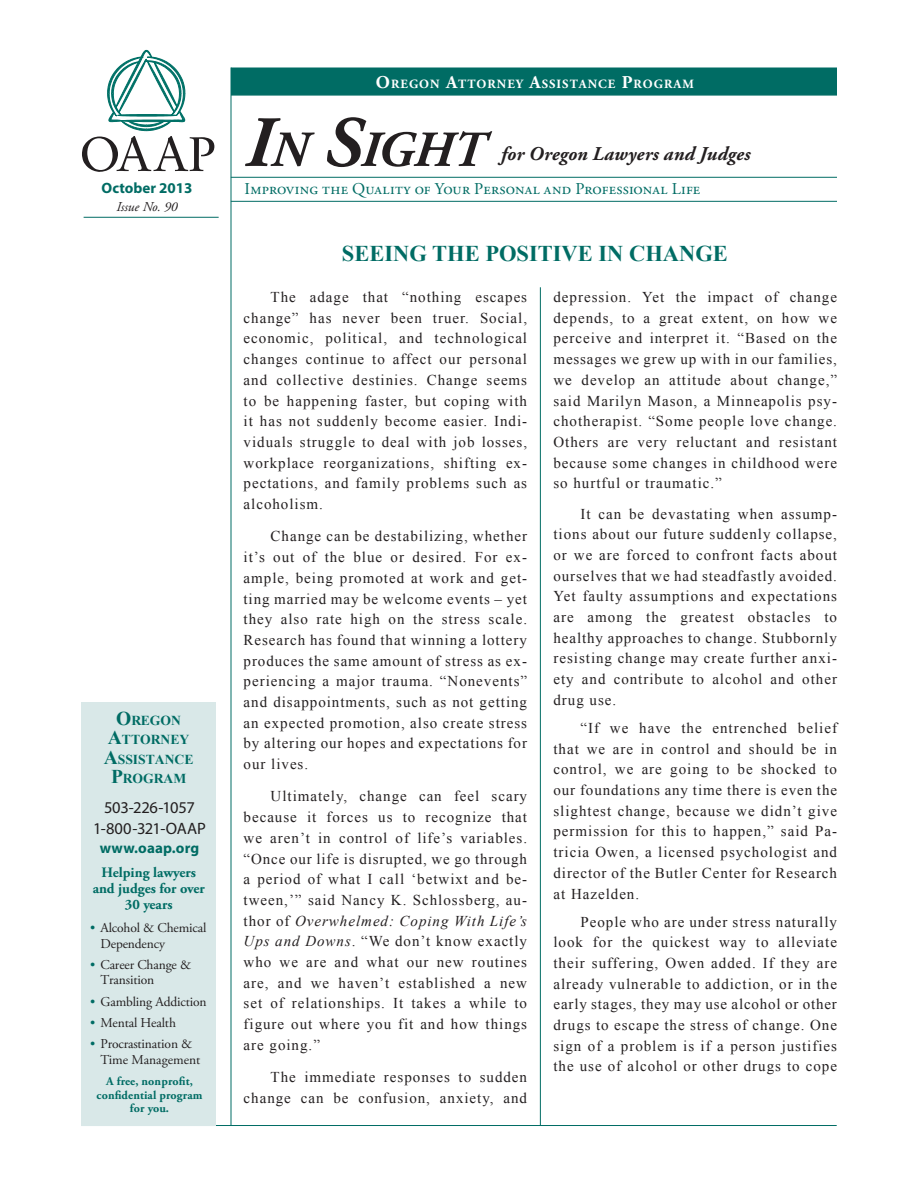
<style>
.page{position:relative;width:918px;height:1188px;background:#fff}
.page>*{position:absolute;margin:0;border:0;box-sizing:border-box;transform-origin:0 0}
.PLF_COVER_HEAD{font:italic 700 50.4px "Adobe Garamond Pro";color:#231f20}
.Story_Head_CAPS{font:700 22.5px "Times New Roman";color:#006c64}
.t1{font:italic 700 19.5px "Adobe Garamond Pro";letter-spacing:.01em;color:#231f20}
.t2{font:16.5px "Adobe Garamond Pro";letter-spacing:.015em;color:#006c64}
.BOX_headline{font:16.5px/21px "Myriad Pro";letter-spacing:-.015em;color:#231f20;text-align:center}
.Body_Text{font:15px/20.7px "Times New Roman";letter-spacing:.065em;color:#231f20;text-align:justify}
.BOX_headline-2{font:700 15px "Myriad Pro";letter-spacing:.005em;color:#006c64}
.DATE{font:700 15px "Myriad Pro";color:#006c64}
.Story_subhead_Green{font:700 14.4px/15.9px "Adobe Garamond Pro";color:#006c64;text-align:center}
.MAST_caps_green{font:700 13.65px/19.5px "Times New Roman";color:#006c64;text-align:center}
.Mast_Bullet{font:13.5px/15.8px "Adobe Garamond Pro";letter-spacing:-.01em;color:#231f20}
.TOC_Issue_No{font:italic 13.5px "Adobe Garamond Pro";color:#231f20}
.t3{font:700 12.6px "Adobe Garamond Pro";letter-spacing:.08em;color:#fff}
.Story_subhead_Green-2{font:700 12px/13.5px "Adobe Garamond Pro";letter-spacing:.01em;color:#006c64;text-align:center}
.s1{font-size:18px}
.s2{font-size:72px}
.s3{font-size:19.5px}
.s4{color:#006c64}
.s5{font-style:italic}
</style>
<div class="page">
<hr style="left:540px;top:287px;width:1px;height:839px;background:#006c64">
<div style="left:231px;top:68px;width:606px;height:28px;background:#006c64;border:2px solid #006c64"></div>
<hr style="left:231px;top:177px;width:606px;height:1px;background:#006c64">
<hr style="left:231px;top:201px;width:606px;height:1px;background:#006c64">
<hr style="left:84px;top:217px;width:135px;height:1px;background:#006c64">
<hr style="left:231px;top:68px;width:1px;height:1058px;background:#006c64">
<hr style="left:81px;top:1125px;width:756px;height:1px;background:#006c64">
<div style="left:81px;top:702px;width:135px;height:423px;background:#d9e8e8"></div>
<svg style="left:82px;top:50px;width:132px;height:122px"></svg>
<p class="t3" style="left:376px;top:77px;width:319px"><span class="s1">O</span>REGON <span class="s1">A</span>TTORNEY <span class="s1">A</span>SSISTANCE <span class="s1">P</span>ROGRAM</p>
<p class="PLF_COVER_HEAD" style="left:245px;top:121px;width:241px"><span class="s2">I</span>n <span class="s2">S</span>ight</p>
<p class="t1" style="left:501px;top:143px;width:251px">for Oregon Lawyers and Judges</p>
<p class="DATE" style="left:102px;top:178px;width:92px">October 2013</p>
<p class="t2" style="left:245px;top:179px;width:457px">Improving the Quality of Your Personal and Professional Life</p>
<p class="TOC_Issue_No" style="left:116px;top:199px;width:63px">Issue No. 90</p>
<p class="MAST_caps_green" style="left:104px;top:710px;width:91px"><span class="s3">O</span>REGON<br><span class="s3">A</span>TTORNEY<br><span class="s3">A</span>SSISTANCE<br><span class="s3">P</span>ROGRAM</p>
<p class="BOX_headline" style="left:93px;top:796px;width:114px">503-226-1057<br>1-800-321-OAAP</p>
<p class="BOX_headline-2" style="left:100px;top:838px;width:101px">www.oaap.org</p>
<p class="Story_subhead_Green" style="left:93px;top:865px;width:114px">Helping lawyers and judges for over<br>30 years</p>
<p class="Mast_Bullet" style="left:100px;top:920px;width:108px;text-indent:-10px"><span class="s4">•</span> Alcohol &amp; Chemical<br>Dependency</p>
<p class="Mast_Bullet" style="left:100px;top:957px;width:92px;text-indent:-10px"><span class="s4">•</span> Career Change &amp;<br>Transition</p>
<p class="Mast_Bullet" style="left:90px;top:994px;width:118px"><span class="s4">•</span> Gambling Addiction</p>
<p class="Mast_Bullet" style="left:90px;top:1015px;width:87px"><span class="s4">•</span> Mental Health</p>
<p class="Mast_Bullet" style="left:100px;top:1036px;width:101px;text-indent:-10px"><span class="s4">•</span> Procrastination &amp;<br>Time Management</p>
<p class="Story_subhead_Green-2" style="left:97px;top:1075px;width:107px">A free, nonprofit, confidential program for you.</p>
<p class="Story_Head_CAPS" style="left:342px;top:238px;width:387px">SEEING THE POSITIVE IN CHANGE</p>
<p class="Body_Text" style="left:244px;top:286px;width:285px;text-indent:27px">The adage that “nothing escapes change” has never been truer. Social, economic, political, and technological changes continue to affect our personal and collective destinies. Change seems to be happening faster, but coping with it has not suddenly become easier. Indi&shy;viduals struggle to deal with job losses, workplace reorganizations, shifting ex&shy;pectations, and family problems such as alcoholism.</p>
<p class="Body_Text" style="left:244px;top:526px;width:285px;text-indent:27px">Change can be destabilizing, whether it’s out of the blue or desired. For ex&shy;ample, being promoted at work and get&shy;ting married may be welcome events – yet they also rate high on the stress scale.<br>Research has found that winning a lottery produces the same amount of stress as ex&shy;periencing a major trauma. “Nonevents” and disappointments, such as not getting an expected promotion, also create stress by altering our hopes and expectations for our lives.</p>
<p class="Body_Text" style="left:244px;top:786px;width:285px;text-indent:27px">Ultimately, change can feel scary because it forces us to recognize that we aren’t in control of life’s variables. “Once our life is disrupted, we go through a period of what I call ‘betwixt and be&shy;tween,’” said Nancy K. Schlossberg, au&shy;thor of <span class="s5">Overwhelmed: Coping With Life’s Ups and Downs</span>. “We don’t know exactly who we are and what our new routines are, and we haven’t established a new set of relationships. It takes a while to figure out where you fit and how things are going.”</p>
<p class="Body_Text" style="left:244px;top:1067px;width:285px;text-align:right">The immediate responses to sudden change can be confusion, anxiety, and</p>
<p class="Body_Text" style="left:554px;top:286px;width:285px">depression. Yet the impact of change depends, to a great extent, on how we perceive and interpret it. “Based on the messages we grew up with in our families, we develop an attitude about change,” said Marilyn Mason, a Minneapolis psy&shy;chotherapist. “Some people love change.<br>Others are very reluctant and resistant because some changes in childhood were so hurtful or traumatic.”</p>
<p class="Body_Text" style="left:554px;top:503px;width:285px;text-indent:27px">It can be devastating when assump&shy;tions about our future suddenly collapse, or we are forced to confront facts about ourselves that we had steadfastly avoided.<br>Yet faulty assumptions and expectations are among the greatest obstacles to healthy approaches to change. Stubbornly resisting change may create further anxi&shy;ety and contribute to alcohol and other drug use.</p>
<p class="Body_Text" style="left:554px;top:717px;width:285px;text-indent:27px">“If we have the entrenched belief that we are in control and should be in control, we are going to be shocked to our foundations any time there is even the slightest change, because we didn’t give permission for this to happen,” said Pa&shy;tricia Owen, a licensed psychologist and director of the Butler Center for Research at Hazelden.</p>
<p class="Body_Text" style="left:554px;top:911px;width:285px;text-indent:27px">People who are under stress naturally look for the quickest way to alleviate their suffering, Owen added. If they are already vulnerable to addiction, or in the early stages, they may use alcohol or other drugs to escape the stress of change. One sign of a problem is if a person justifies the use of alcohol or other drugs to cope</p>
</div>
